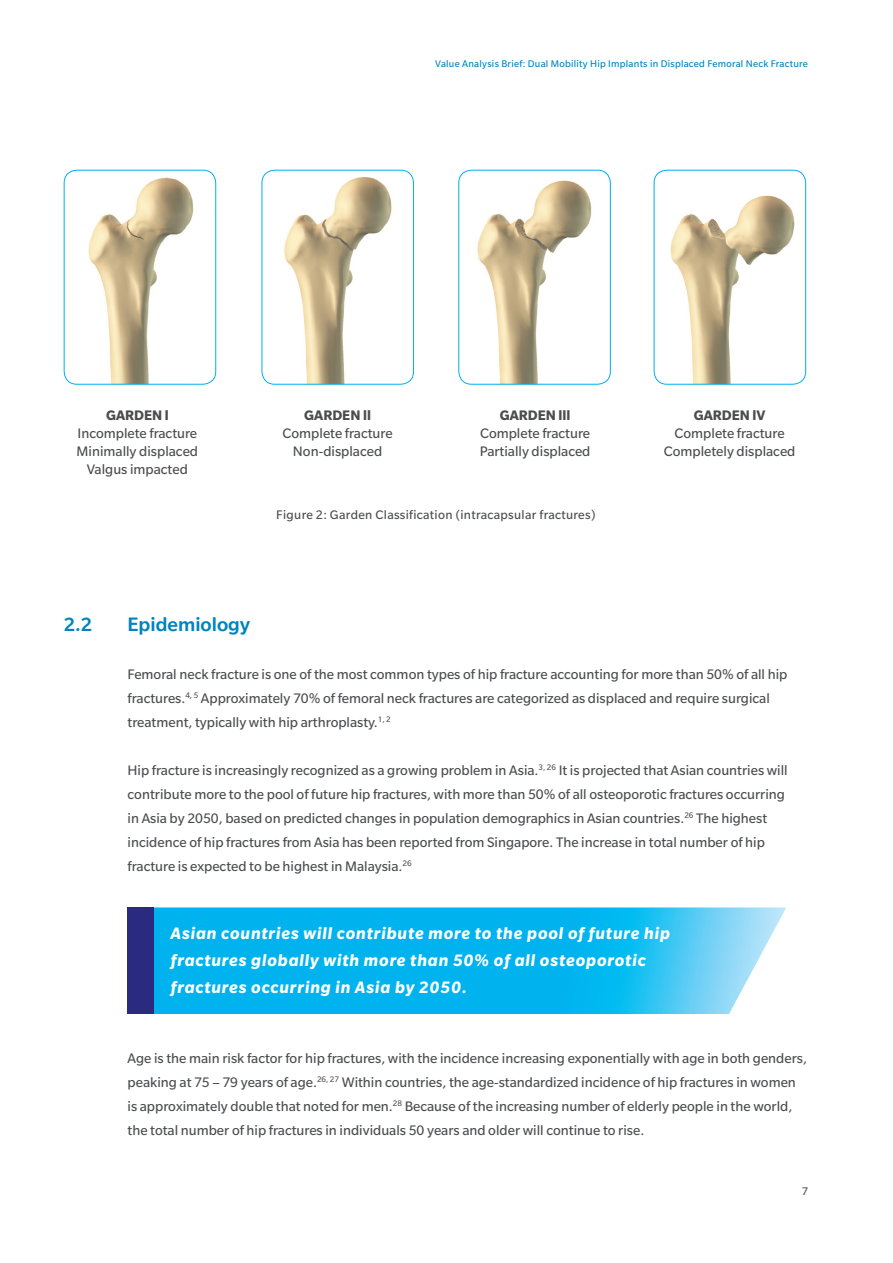
<style>
.page{position:relative;width:893px;height:1263px;background:#fff}
.page>*{position:absolute;margin:0;border:0;box-sizing:border-box;transform-origin:0 0}
.t1{font:500 21px "Slate Pro";color:#0083bf}
.t2{font:italic 700 18px/27px "Slate Pro";letter-spacing:.05em;color:#fff}
.t3{font:15px/24px "Slate Pro";color:#4b4c4d}
.t4{font:700 15px "Slate Pro";color:#4b4c4d}
.t5{font:13.5px "Slate Pro";letter-spacing:.025em;color:#4b4c4d}
.t6{font:12px "Slate Pro";color:#4b4c4d}
.t7{font:10.5px "Slate Pro";letter-spacing:.025em;color:#0083bf}
</style>
<div class="page">
<img style="left:154px;top:907px;width:632px;height:107px">
<div style="left:128px;top:907px;width:26px;height:107px;background:#2b2a81"></div>
<img style="left:654px;top:170px;width:152px;height:214px">
<div style="left:654px;top:170px;width:152px;height:215px;border:1px solid #00aeef;border-radius:13px"></div>
<img style="left:465px;top:170px;width:127px;height:213px">
<div style="left:458px;top:170px;width:153px;height:215px;border:1px solid #00aeef;border-radius:13px"></div>
<img style="left:88px;top:170px;width:121px;height:213px">
<div style="left:64px;top:170px;width:152px;height:215px;border:1px solid #00aeef;border-radius:13px"></div>
<img style="left:262px;top:170px;width:151px;height:214px">
<div style="left:262px;top:170px;width:152px;height:215px;border:1px solid #00aeef;border-radius:13px"></div>
<p class="t7" style="left:435px;top:58px;width:374px">Value Analysis Brief: Dual Mobility Hip Implants in Displaced Femoral Neck Fracture</p>
<p class="t4" style="left:106px;top:407px;width:64px">GARDEN l</p>
<p class="t3" style="left:77px;top:424px;width:123px;line-height:18px;text-align:center">Incomplete fracture<br>Minimally displaced<br>Valgus impacted</p>
<p class="t4" style="left:304px;top:407px;width:68px">GARDEN ll</p>
<p class="t3" style="left:283px;top:424px;width:112px;line-height:18px;text-align:center">Complete fracture<br>Non-displaced</p>
<p class="t4" style="left:500px;top:407px;width:72px">GARDEN lll</p>
<p class="t3" style="left:480px;top:424px;width:112px;line-height:18px">Complete fracture<br>Partially displaced</p>
<p class="t5" style="left:276px;top:507px;width:321px">Figure 2: Garden Classification (intracapsular fractures)</p>
<p class="t4" style="left:694px;top:407px;width:73px">GARDEN lV</p>
<p class="t3" style="left:664px;top:424px;width:133px;line-height:18px;text-align:center">Complete fracture<br>Completely displaced</p>
<h1 class="t1" style="left:64px;top:611px;width:30px">2.2</h1>
<h1 class="t1" style="left:128px;top:611px;width:124px">Epidemiology</h1>
<p class="t3" style="left:128px;top:662px;width:661px">Femoral neck fracture is one of the most common types of hip fracture accounting for more than 50% of all hip fractures.<sup>4,</sup> <sup>5</sup> Approximately 70% of femoral neck fractures are categorized as displaced and require surgical treatment, typically with hip arthroplasty.<sup>1,</sup> <sup>2</sup></p>
<p class="t3" style="left:128px;top:758px;width:662px">Hip fracture is increasingly recognized as a growing problem in Asia.<sup>3,</sup> <sup>26</sup> It is projected that Asian countries will contribute more to the pool of future hip fractures, with more than 50% of all osteoporotic fractures occurring in Asia by 2050, based on predicted changes in population demographics in Asian countries.<sup>26</sup> The highest incidence of hip fractures from Asia has been reported from Singapore. The increase in total number of hip fracture is expected to be highest in Malaysia.<sup>26</sup></p>
<p class="t2" style="left:171px;top:920px;width:501px">Asian countries will contribute more to the pool of future hip fractures globally with more than 50% of all osteoporotic fractures occurring in Asia by 2050.</p>
<p class="t3" style="left:128px;top:1046px;width:681px">Age is the main risk factor for hip fractures, with the incidence increasing exponentially with age in both genders, peaking at 75 – 79 years of age.<sup>26,</sup> <sup>27</sup> Within countries, the age-standardized incidence of hip fractures in women is approximately double that noted for men.<sup>28</sup> Because of the increasing number of elderly people in the world, the total number of hip fractures in individuals 50 years and older will continue to rise.</p>
<p class="t6" style="left:802px;top:1185px;width:8px">7</p>
</div>
